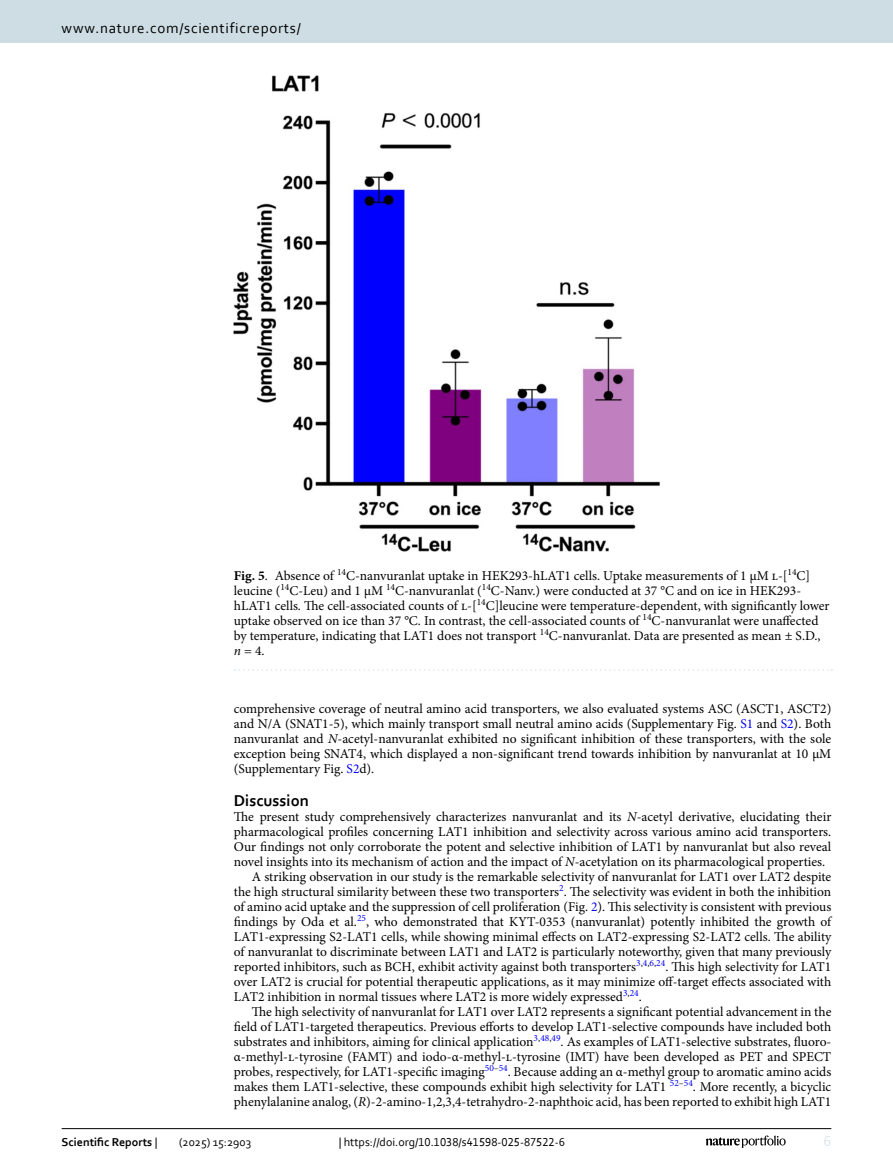
<style>
.page{position:relative;width:893px;height:1174px;background:#fff}
.page>*{position:absolute;margin:0;border:0;box-sizing:border-box;transform-origin:0 0}
.Head_1{font:700 16.5px "Corbel";color:#000}
.t1{font:15px "Corbel";letter-spacing:.05em;color:#000}
.t2{font:15px "Corbel";color:#d9e4eb}
.Body_Text_Indent{font:13.5px/15px "Minion Pro";color:#000;text-align:justify}
.Figure_Caption{font:13.5px/15px "Minion Pro";color:#000}
.Body_Text{font:13.5px/15px "Minion Pro";color:#000;text-align:justify}
.t3{font:12px "Corbel";color:#000}
.t4{font:700 12px "Corbel";color:#000}
.s1{font-weight:700}
.s2{font-style:italic}
.s3{color:#00f}
.s4{font-weight:400}
</style>
<div class="page">
<img style="left:234px;top:76px;width:425px;height:476px">
<svg style="left:235px;top:669px;width:597px;height:1px"></svg>
<hr style="left:62px;top:1128px;width:769px;height:1px;background:#000">
<svg style="left:706px;top:1135px;width:80px;height:12px"></svg>
<div style="left:0;top:0;width:893px;height:43px;background:#cedde4"></div>
<p class="t1" style="left:62px;top:18px;width:241px">www.nature.com/scientificreports/</p>
<p class="Figure_Caption" style="left:234px;top:568px;width:597px"><span class="s1">Fig. 5</span>. Absence of <sup>14</sup>C-nanvuranlat uptake in HEK293-hLAT1 cells. Uptake measurements of 1 µM l-[<sup>14</sup>C] leucine (<sup>14</sup>C-Leu) and 1 µM <sup>14</sup>C-nanvuranlat (<sup>14</sup>C-Nanv.) were conducted at 37 °C and on ice in HEK293- hLAT1 cells. The cell-associated counts of l-[<sup>14</sup>C]leucine were temperature-dependent, with significantly lower uptake observed on ice than 37 °C. In contrast, the cell-associated counts of <sup>14</sup>C-nanvuranlat were unaffected by temperature, indicating that LAT1 does not transport <sup>14</sup>C-nanvuranlat. Data are presented as mean ± S.D., <span class="s2">n</span> = 4.</p>
<p class="Body_Text_Indent" style="left:234px;top:701px;width:599px">comprehensive coverage of neutral amino acid transporters, we also evaluated systems ASC (ASCT1, ASCT2) and N/A (SNAT1-5), which mainly transport small neutral amino acids (Supplementary Fig. <span class="s3">S1</span> and <span class="s3">S2</span>). Both nanvuranlat and <span class="s2">N</span>-acetyl-nanvuranlat exhibited no significant inhibition of these transporters, with the sole exception being SNAT4, which displayed a non-significant trend towards inhibition by nanvuranlat at 10 µM (Supplementary Fig. <span class="s3">S2</span>d).</p>
<p class="Head_1" style="left:234px;top:790px;width:77px">Discussion</p>
<p class="Body_Text" style="left:234px;top:809px;width:599px">The present study comprehensively characterizes nanvuranlat and its <span class="s2">N</span>-acetyl derivative, elucidating their pharmacological profiles concerning LAT1 inhibition and selectivity across various amino acid transporters.<br>Our findings not only corroborate the potent and selective inhibition of LAT1 by nanvuranlat but also reveal novel insights into its mechanism of action and the impact of <span class="s2">N</span>-acetylation on its pharmacological properties.</p>
<p class="Body_Text_Indent" style="left:234px;top:869px;width:599px;text-indent:18px">A striking observation in our study is the remarkable selectivity of nanvuranlat for LAT1 over LAT2 despite the high structural similarity between these two transporters<sup>2</sup>. The selectivity was evident in both the inhibition of amino acid uptake and the suppression of cell proliferation (Fig. <span class="s3">2</span>). This selectivity is consistent with previous findings by Oda et al.<sup>25</sup>, who demonstrated that KYT-0353 (nanvuranlat) potently inhibited the growth of LAT1-expressing S2-LAT1 cells, while showing minimal effects on LAT2-expressing S2-LAT2 cells. The ability of nanvuranlat to discriminate between LAT1 and LAT2 is particularly noteworthy, given that many previously reported inhibitors, such as BCH, exhibit activity against both transporters<sup>3</sup><sup>,</sup><sup>4</sup><sup>,</sup><sup>6</sup><sup>,</sup><sup>24</sup>. This high selectivity for LAT1 over LAT2 is crucial for potential therapeutic applications, as it may minimize off-target effects associated with LAT2 inhibition in normal tissues where LAT2 is more widely expressed<sup>3</sup><sup>,</sup><sup>24</sup>.</p>
<p class="Body_Text_Indent" style="left:234px;top:1004px;width:599px;text-indent:18px">The high selectivity of nanvuranlat for LAT1 over LAT2 represents a significant potential advancement in the field of LAT1-targeted therapeutics. Previous efforts to develop LAT1-selective compounds have included both substrates and inhibitors, aiming for clinical application<sup>3</sup><sup>,</sup><sup>48</sup><sup>,</sup><sup>49</sup>. As examples of LAT1-selective substrates, fluoro&shy;α-methyl-l-tyrosine (FAMT) and iodo-α-methyl-l-tyrosine (IMT) have been developed as PET and SPECT probes, respectively, for LAT1-specific imaging<sup>50</sup><sup>–</sup><sup>54</sup>. Because adding an α-methyl group to aromatic amino acids makes them LAT1-selective, these compounds exhibit high selectivity for LAT1 <sup>52</sup><sup>–</sup><sup>54</sup>. More recently, a bicyclic phenylalanine analog, (<span class="s2">R</span>)-2-amino-1,2,3,4-tetrahydro-2-naphthoic acid, has been reported to exhibit high LAT1</p>
<p class="t4" style="left:62px;top:1134px;width:97px">Scientific Reports <span class="s4">|</span></p>
<p class="t3" style="left:179px;top:1134px;width:74px">(2025) 15:2903</p>
<p class="t3" style="left:339px;top:1134px;width:228px">| https://doi.org/10.1038/s41598-025-87522-6</p>
<p class="t2" style="left:824px;top:1132px;width:9px">6</p>
</div>
